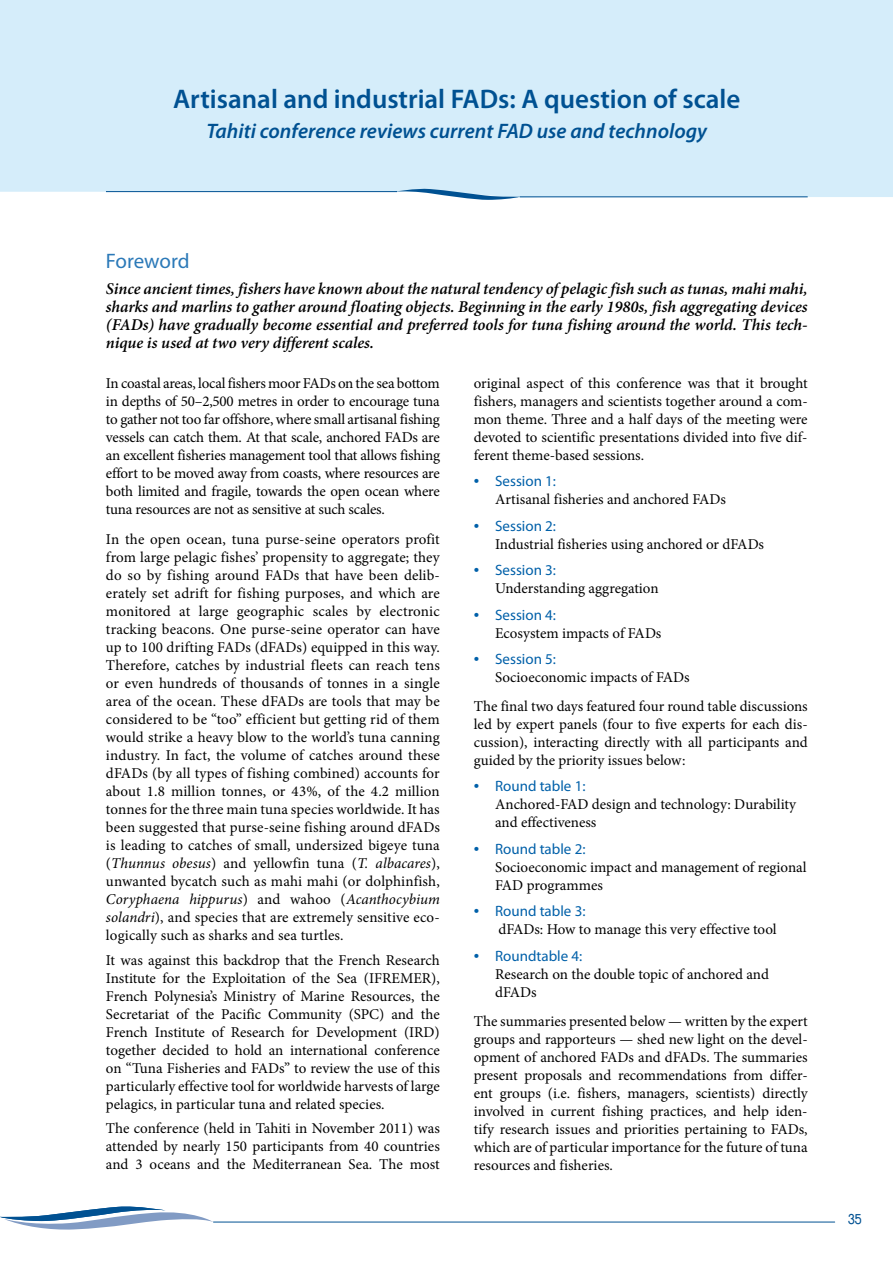
<style>
.page{position:relative;width:893px;height:1263px;background:#fff}
.page>*{position:absolute;margin:0;border:0;box-sizing:border-box;transform-origin:0 0}
.t1{font:600 27px "Myriad Pro";color:#005192}
.t2{font:italic 600 21px "Myriad Pro";color:#005192}
.t3{font:21px "Myriad Pro";letter-spacing:-.01em;color:#2b79b8}
.t4{font:italic 600 16.5px/18px "Minion Pro";color:#000;text-align:justify}
.t5{font:15px/18px "Minion Pro";color:#000;text-align:justify}
.t6{font:15px "Myriad Pro";color:#0060a9}
.t7{font:15px "Duepuntozero";color:#005192}
.s1{font-style:italic}
.s2{font-size:19.5px}
</style>
<div class="page">
<svg style="left:0;top:1206px;width:214px;height:24px"></svg>
<hr style="left:213px;top:1222px;width:622px;height:1px;background:#005192">
<div style="left:0;top:0;width:893px;height:197px;background:#d5edfa"></div>
<hr style="left:520px;top:197px;width:288px;height:1px;background:#005192">
<hr style="left:106px;top:191px;width:291px;height:1px;background:#005192">
<svg style="left:394px;top:188px;width:126px;height:12px"></svg>
<h1 class="t1" style="left:173px;top:89px;width:569px">Artisanal and industrial FADs: A question of scale</h1>
<h2 class="t2" style="left:207px;top:123px;width:502px">Tahiti conference reviews current FAD use and technology</h2>
<h2 class="t3" style="left:106px;top:253px;width:85px">Foreword</h2>
<p class="t4" style="left:106px;top:281px;width:703px">Since ancient times, fishers have known about the natural tendency of pelagic fish such as tunas, mahi mahi, sharks and marlins to gather around floating objects. Beginning in the early 1980s, fish aggregating devices (FADs) have gradually become essential and preferred tools for tuna fishing around the world. This tech&shy;nique is used at two very different scales.</p>
<p class="t5" style="left:106px;top:375px;width:336px">In coastal areas, local fishers moor FADs on the sea bottom in depths of 50–2,500 metres in order to encourage tuna to gather not too far offshore, where small artisanal fishing vessels can catch them. At that scale, anchored FADs are an excellent fisheries management tool that allows fishing effort to be moved away from coasts, where resources are both limited and fragile, towards the open ocean where tuna resources are not as sensitive at such scales.</p>
<p class="t5" style="left:106px;top:532px;width:335px">In the open ocean, tuna purse-seine operators profit from large pelagic fishes’ propensity to aggregate; they do so by fishing around FADs that have been delib&shy;erately set adrift for fishing purposes, and which are monitored at large geographic scales by electronic tracking beacons. One purse-seine operator can have up to 100 drifting FADs (dFADs) equipped in this way.<br>Therefore, catches by industrial fleets can reach tens or even hundreds of thousands of tonnes in a single area of the ocean. These dFADs are tools that may be considered to be “too” efficient but getting rid of them would strike a heavy blow to the world’s tuna canning industry. In fact, the volume of catches around these dFADs (by all types of fishing combined) accounts for about 1.8 million tonnes, or 43%, of the 4.2 million tonnes for the three main tuna species worldwide. It has been suggested that purse-seine fishing around dFADs is leading to catches of small, undersized bigeye tuna (<span class="s1">Thunnus obesus</span>) and yellowfin tuna (<span class="s1">T. albacares</span>), unwanted bycatch such as mahi mahi (or dolphinfish, <span class="s1">Coryphaena hippurus</span>) and wahoo (<span class="s1">Acanthocybium solandri</span>), and species that are extremely sensitive eco&shy;logically such as sharks and sea turtles.</p>
<p class="t5" style="left:106px;top:952px;width:335px">It was against this backdrop that the French Research Institute for the Exploitation of the Sea (IFREMER), French Polynesia’s Ministry of Marine Resources, the Secretariat of the Pacific Community (SPC) and the French Institute of Research for Development (IRD) together decided to hold an international conference on “Tuna Fisheries and FADs” to review the use of this particularly effective tool for worldwide harvests of large pelagics, in particular tuna and related species.</p>
<p class="t5" style="left:106px;top:1121px;width:335px">The conference (held in Tahiti in November 2011) was attended by nearly 150 participants from 40 countries and 3 oceans and the Mediterranean Sea. The most</p>
<p class="t5" style="left:474px;top:375px;width:335px">original aspect of this conference was that it brought fishers, managers and scientists together around a com&shy;mon theme. Three and a half days of the meeting were devoted to scientific presentations divided into five dif&shy;ferent theme-based sessions.</p>
<p class="t6" style="left:474px;top:476px;width:84px"><span class="s2">•</span> Session 1:</p>
<p class="t5" style="left:495px;top:492px;width:232px">Artisanal fisheries and anchored FADs</p>
<p class="t6" style="left:474px;top:520px;width:84px"><span class="s2">•</span> Session 2:</p>
<p class="t5" style="left:495px;top:536px;width:270px">Industrial fisheries using anchored or dFADs</p>
<p class="t6" style="left:474px;top:565px;width:84px"><span class="s2">•</span> Session 3:</p>
<p class="t5" style="left:495px;top:581px;width:165px">Understanding aggregation</p>
<p class="t6" style="left:474px;top:609px;width:84px"><span class="s2">•</span> Session 4:</p>
<p class="t5" style="left:495px;top:625px;width:168px">Ecosystem impacts of FADs</p>
<p class="t6" style="left:474px;top:654px;width:84px"><span class="s2">•</span> Session 5:</p>
<p class="t5" style="left:474px;top:664px;width:335px;line-height:28.7px;text-indent:21px">Socioeconomic impacts of FADs<br>The final two days featured four round table discussions</p>
<p class="t5" style="left:474px;top:716px;width:335px">led by expert panels (four to five experts for each dis&shy;cussion), interacting directly with all participants and guided by the priority issues below:</p>
<p class="t6" style="left:474px;top:781px;width:113px"><span class="s2">•</span> Round table 1:</p>
<p class="t5" style="left:495px;top:797px;width:302px">Anchored-FAD design and technology: Durability and effectiveness</p>
<p class="t6" style="left:474px;top:843px;width:113px"><span class="s2">•</span> Round table 2:</p>
<p class="t5" style="left:495px;top:859px;width:313px">Socioeconomic impact and management of regional<br>FAD programmes</p>
<p class="t6" style="left:474px;top:906px;width:113px"><span class="s2">•</span> Round table 3:</p>
<p class="t5" style="left:498px;top:922px;width:280px">dFADs: How to manage this very effective tool</p>
<p class="t6" style="left:474px;top:950px;width:110px"><span class="s2">•</span> Roundtable 4:</p>
<p class="t5" style="left:495px;top:966px;width:275px">Research on the double topic of anchored and dFADs</p>
<p class="t5" style="left:474px;top:1013px;width:335px">The summaries presented below — written by the expert groups and rapporteurs — shed new light on the devel&shy;opment of anchored FADs and dFADs. The summaries present proposals and recommendations from differ&shy;ent groups (i.e. fishers, managers, scientists) directly involved in current fishing practices, and help iden&shy;tify research issues and priorities pertaining to FADs, which are of particular importance for the future of tuna resources and fisheries.</p>
<p class="t7" style="left:848px;top:1211px;width:15px">35</p>
</div>
